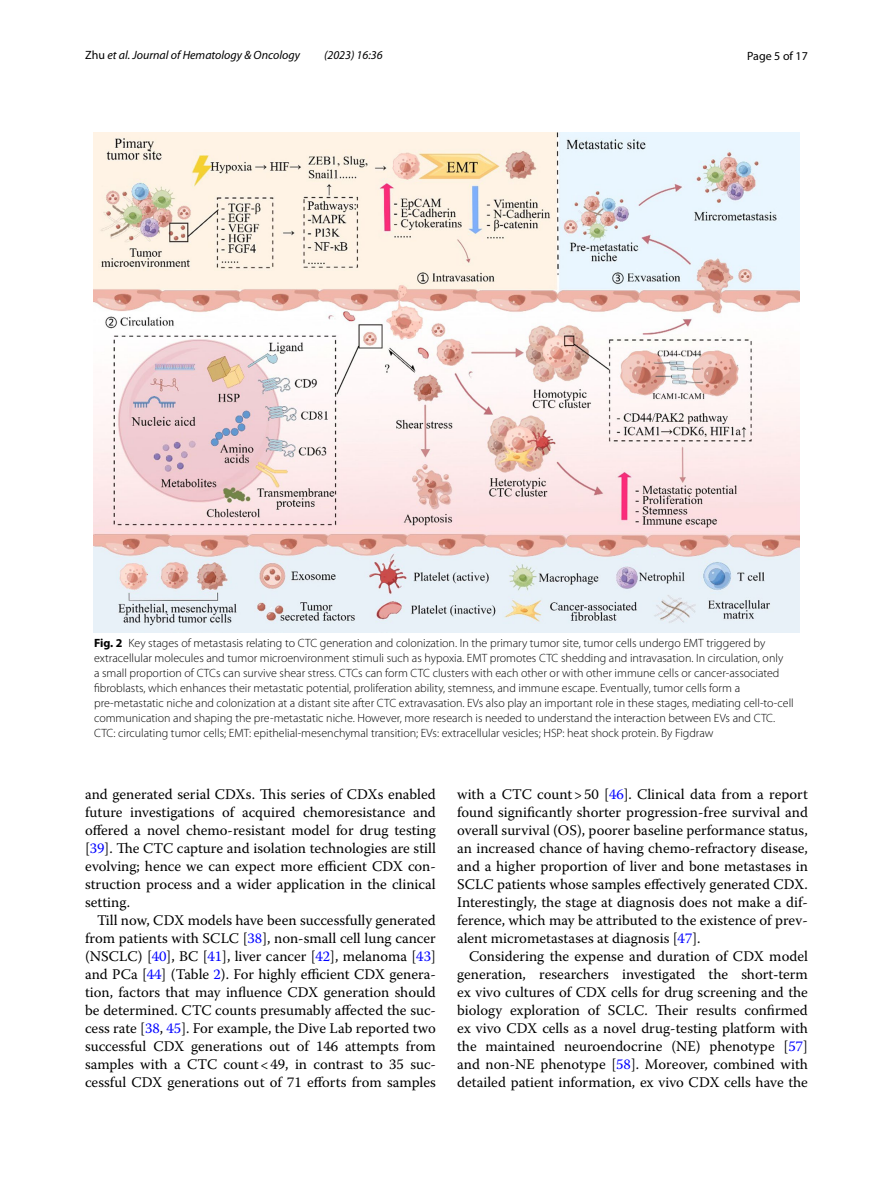
<style>
.page{position:relative;width:893px;height:1187px;background:#fff}
.page>*{position:absolute;margin:0;border:0;box-sizing:border-box;transform-origin:0 0}
.t1{font:14.7px/18px "Warnock Pro";color:#000;text-align:justify}
.t2{font:300 12px/15px "Myriad Pro";color:#000}
.t3{font:italic 12px "Myriad Pro";color:#000}
.t4{font:12px "Myriad Pro";color:#000}
.s1{font-style:normal}
.s2{font-weight:700}
.s3{color:#00f}
.s4{font-family:"STIX Math"}
</style>
<div class="page">
<img style="left:94px;top:133px;width:705px;height:499px">
<p class="t3" style="left:85px;top:48px;width:216px"><span class="s1">Zhu</span> et al. Journal of Hematology &amp; Oncology</p>
<p class="t3" style="left:324px;top:48px;width:60px">(2023) 16:36</p>
<p class="t4" style="left:747px;top:48px;width:62px">Page 5 of 17</p>
<p class="t2" style="left:94px;top:636px;width:701px"><span class="s2">Fig. 2</span> Key stages of metastasis relating to CTC generation and colonization. In the primary tumor site, tumor cells undergo EMT triggered by extracellular molecules and tumor microenvironment stimuli such as hypoxia. EMT promotes CTC shedding and intravasation. In circulation, only<br>a small proportion of CTCs can survive shear stress. CTCs can form CTC clusters with each other or with other immune cells or cancer-associated fibroblasts, which enhances their metastatic potential, proliferation ability, stemness, and immune escape. Eventually, tumor cells form a pre-metastatic niche and colonization at a distant site after CTC extravasation. EVs also play an important role in these stages, mediating cell-to-cell communication and shaping the pre-metastatic niche. However, more research is needed to understand the interaction between EVs and CTC.<br>CTC: circulating tumor cells; EMT: epithelial-mesenchymal transition; EVs: extracellular vesicles; HSP: heat shock protein. By Figdraw</p>
<p class="t1" style="left:85px;top:785px;width:352px">and generated serial CDXs. This series of CDXs enabled future investigations of acquired chemoresistance and offered a novel chemo-resistant model for drug testing [<span class="s3">39</span>]. The CTC capture and isolation technologies are still evolving; hence we can expect more efficient CDX con&shy;struction process and a wider application in the clinical setting.</p>
<p class="t1" style="left:85px;top:911px;width:352px;text-indent:12px">Till now, CDX models have been successfully generated from patients with SCLC [<span class="s3">38</span>], non-small cell lung cancer (NSCLC) [<span class="s3">40</span>], BC [<span class="s3">41</span>], liver cancer [<span class="s3">42</span>], melanoma [<span class="s3">43</span>] and PCa [<span class="s3">44</span>] (Table <span class="s3">2</span>). For highly efficient CDX genera&shy;tion, factors that may influence CDX generation should be determined. CTC counts presumably affected the suc&shy;cess rate [<span class="s3">38</span>, <span class="s3">45</span>]. For example, the Dive Lab reported two successful CDX generations out of 146 attempts from samples with a CTC count&lt;49, in contrast to 35 suc&shy;cessful CDX generations out of 71 efforts from samples</p>
<p class="t1" style="left:457px;top:785px;width:352px">with a CTC count&gt;50 [<span class="s3">46</span>]. Clinical data from a report found significantly shorter progression-free survival and overall survival (OS), poorer baseline performance status, an increased chance of having chemo-refractory disease, and a higher proportion of liver and bone metastases in SCLC patients whose samples effectively generated CDX.<br>Interestingly, the stage at diagnosis does not make a dif&shy;ference, which may be attributed to the existence of prev&shy;alent micrometastases at diagnosis [<span class="s3">47</span>].</p>
<p class="t1" style="left:457px;top:947px;width:352px;text-indent:12px">Considering the expense and duration of CDX model generation, researchers investigated the short<span class="s4">‐</span>term ex vivo cultures of CDX cells for drug screening and the biology exploration of SCLC. Their results confirmed ex vivo CDX cells as a novel drug-testing platform with the maintained neuroendocrine (NE) phenotype [<span class="s3">57</span>] and non-NE phenotype [<span class="s3">58</span>]. Moreover, combined with detailed patient information, ex vivo CDX cells have the</p>
</div>
